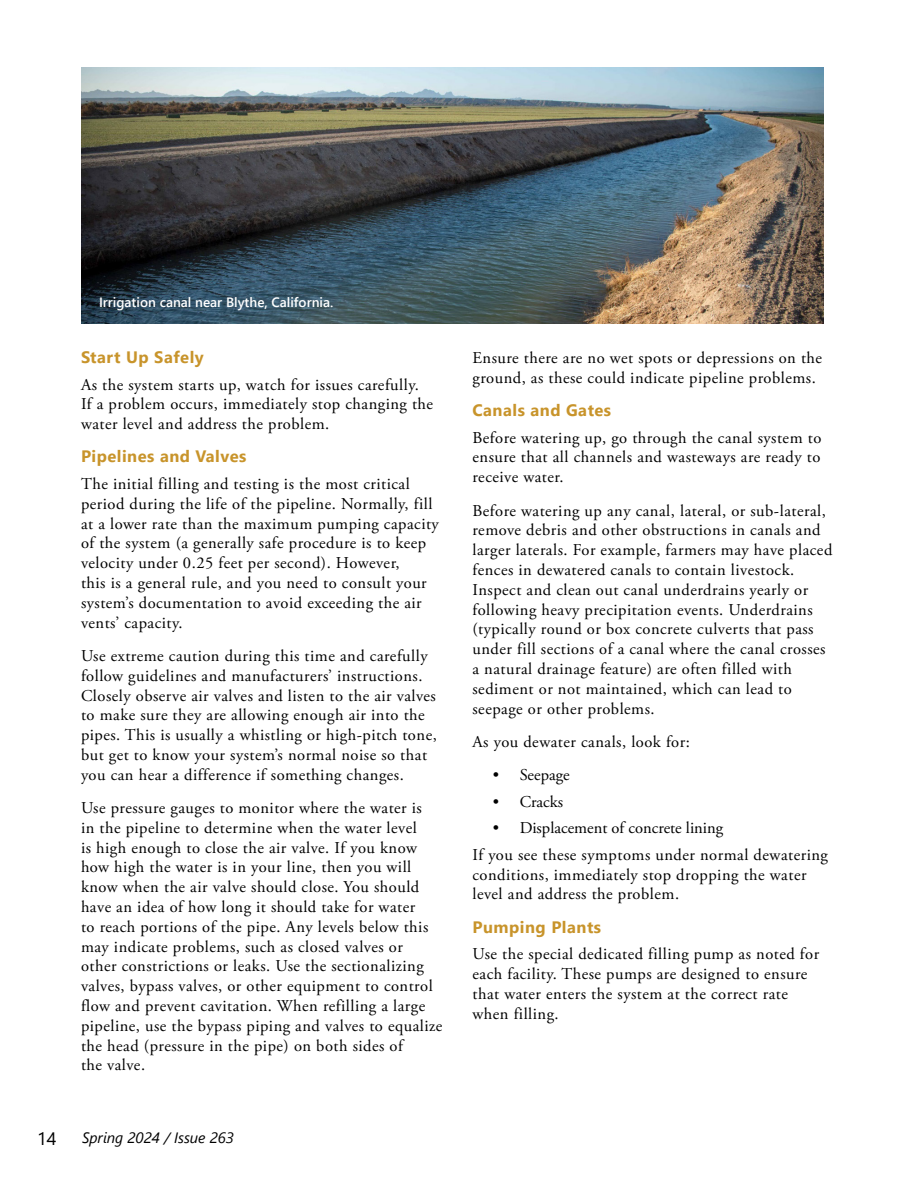
<style>
.page{position:relative;width:918px;height:1188px;background:#fff}
.page>*{position:absolute;margin:0;border:0;box-sizing:border-box;transform-origin:0 0}
.t1{font:18px "Segoe UI";color:#000}
.Body{font:16.5px/19.8px "Adobe Garamond Pro";letter-spacing:.03em;color:#000}
.Blue_Heading_2_Segoe{font:700 16.5px "Segoe UI";letter-spacing:.03em;color:#c8942b}
.Body-2{font:16.5px "Adobe Garamond Pro";color:#000}
.t2{font:italic 15px "Segoe UI";color:#000}
.Caption__white{font:600 13.5px "Segoe UI";color:#fff}
</style>
<div class="page">
<img style="left:81px;top:68px;width:743px;height:256px">
<p class="Caption__white" style="left:99px;top:290px;width:236px">Irrigation canal near Blythe, California.</p>
<p class="Blue_Heading_2_Segoe" style="left:81px;top:342px;width:124px">Start Up Safely</p>
<p class="Body" style="left:81px;top:375px;width:354px">As the system starts up, watch for issues carefully.<br>If a problem occurs, immediately stop changing the water level and address the problem.</p>
<p class="Blue_Heading_2_Segoe" style="left:81px;top:441px;width:167px">Pipelines and Valves</p>
<p class="Body" style="left:81px;top:474px;width:359px">The initial filling and testing is the most critical period during the life of the pipeline. Normally, fill at a lower rate than the maximum pumping capacity of the system (a generally safe procedure is to keep velocity under 0.25 feet per second). However,<br>this is a general rule, and you need to consult your system’s documentation to avoid exceeding the air vents’ capacity.</p>
<p class="Body" style="left:81px;top:646px;width:357px">Use extreme caution during this time and carefully follow guidelines and manufacturers’ instructions.<br>Closely observe air valves and listen to the air valves to make sure they are allowing enough air into the pipes. This is usually a whistling or high-pitch tone, but get to know your system’s normal noise so that you can hear a difference if something changes.</p>
<p class="Body" style="left:81px;top:798px;width:363px">Use pressure gauges to monitor where the water is<br>in the pipeline to determine when the water level<br>is high enough to close the air valve. If you know how high the water is in your line, then you will know when the air valve should close. You should have an idea of how long it should take for water<br>to reach portions of the pipe. Any levels below this may indicate problems, such as closed valves or other constrictions or leaks. Use the sectionalizing valves, bypass valves, or other equipment to control flow and prevent cavitation. When refilling a large pipeline, use the bypass piping and valves to equalize the head (pressure in the pipe) on both sides of<br>the valve.</p>
<p class="t1" style="left:37px;top:1122px;width:21px">14</p>
<p class="t2" style="left:82px;top:1124px;width:153px">Spring 2024 / Issue 263</p>
<p class="Body" style="left:472px;top:348px;width:351px">Ensure there are no wet spots or depressions on the ground, as these could indicate pipeline problems.</p>
<p class="Blue_Heading_2_Segoe" style="left:472px;top:395px;width:140px">Canals and Gates</p>
<p class="Body" style="left:472px;top:428px;width:350px;text-align:justify">Before watering up, go through the canal system to ensure that all channels and wasteways are ready to receive water.</p>
<p class="Body" style="left:472px;top:501px;width:361px">Before watering up any canal, lateral, or sub-lateral, remove debris and other obstructions in canals and larger laterals. For example, farmers may have placed fences in dewatered canals to contain livestock.<br>Inspect and clean out canal underdrains yearly or following heavy precipitation events. Underdrains (typically round or box concrete culverts that pass under fill sections of a canal where the canal crosses a natural drainage feature) are often filled with sediment or not maintained, which can lead to seepage or other problems.</p>
<p class="Body" style="left:472px;top:732px;width:219px">As you dewater canals, look for:</p>
<p class="Body-2" style="left:493px;top:765px;width:78px">• Seepage</p>
<p class="Body" style="left:493px;top:792px;width:72px">• Cracks</p>
<p class="Body-2" style="left:493px;top:818px;width:232px">• Displacement of concrete lining</p>
<p class="Body" style="left:472px;top:845px;width:357px">If you see these symptoms under normal dewatering conditions, immediately stop dropping the water level and address the problem.</p>
<p class="Blue_Heading_2_Segoe" style="left:472px;top:911px;width:130px">Pumping Plants</p>
<p class="Body" style="left:472px;top:945px;width:348px">Use the special dedicated filling pump as noted for each facility. These pumps are designed to ensure that water enters the system at the correct rate when filling.</p>
</div>
